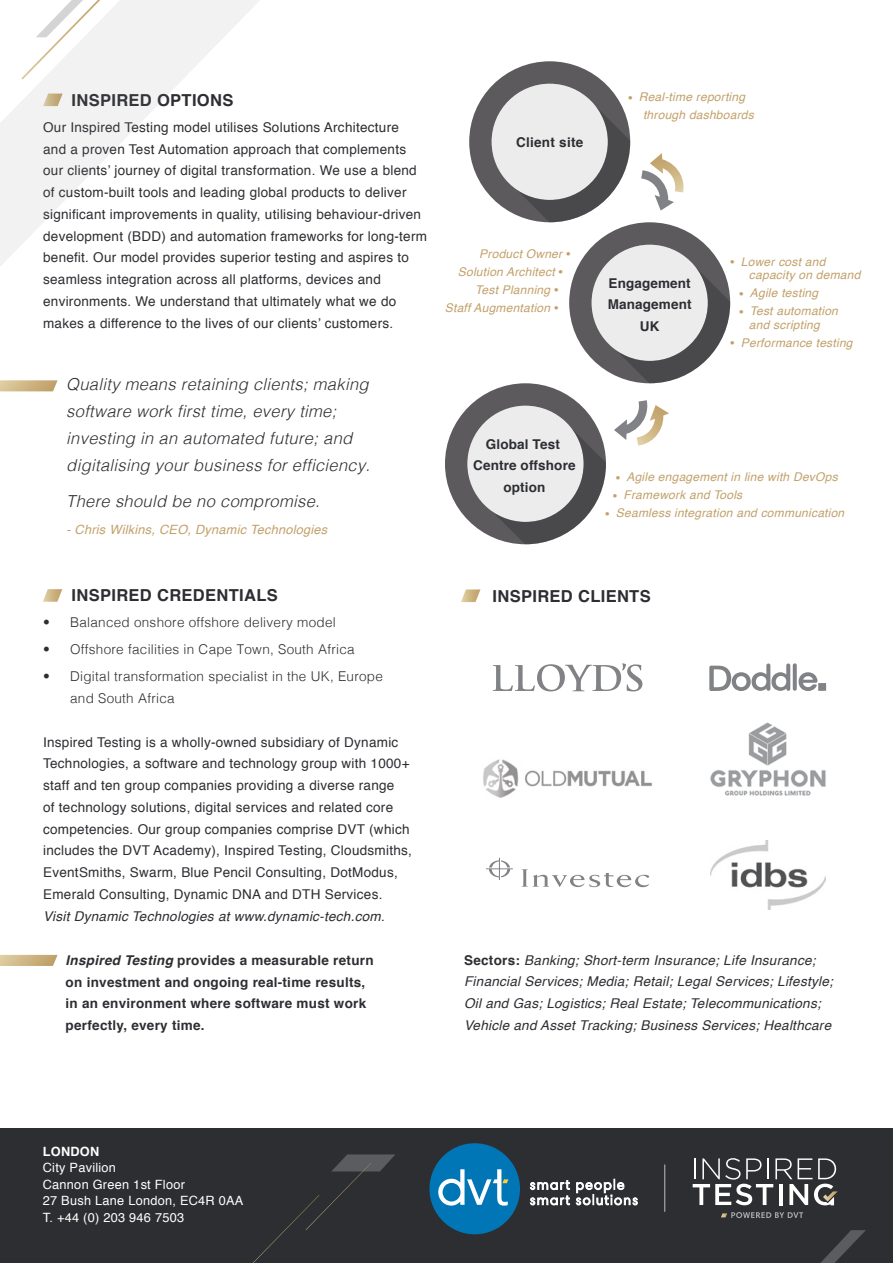
<style>
.page{position:relative;width:893px;height:1263px;background:#fff}
.page>*{position:absolute;margin:0;border:0;box-sizing:border-box;transform-origin:0 0}
.t1{font:italic 300 16.5px/27px "Helvetica";letter-spacing:.02em;color:#2d2e32}
.t2{font:700 16.5px "Helvetica";letter-spacing:.02em;color:#2d2e32}
.t3{font:13.5px/21.8px "Helvetica";letter-spacing:.02em;color:#2d2e32}
.t4{font:italic 13.5px/21.8px "Helvetica";letter-spacing:.02em;color:#2d2e32}
.t5{font:700 13.5px/21.8px "Helvetica";letter-spacing:.02em;color:#2d2e32;text-align:center}
.t6{font:300 13.5px/21.8px "Helvetica";letter-spacing:.02em;color:#2d2e32}
.t7{font:12.75px/16.5px "Helvetica";letter-spacing:.02em;color:#fff}
.t8{font:italic 12.75px "Helvetica";letter-spacing:.02em;color:#c2a16a}
.t9{font:700 12.75px "Helvetica";letter-spacing:.02em;color:#fff}
.t10{font:italic 12px/13.5px "Helvetica";letter-spacing:.02em;color:#c2a16a}
.s1{font-style:italic}
.s2{font-weight:700;font-style:normal}
</style>
<div class="page">
<svg style="left:43px;top:589px;width:19px;height:13px"></svg>
<div style="left:0;top:1128px;width:893px;height:135px;background:#2d2e31"></div>
<svg style="left:721px;top:1212px;width:82px;height:6px"></svg>
<svg style="left:693px;top:1158px;width:144px;height:47px"></svg>
<svg style="left:530px;top:1180px;width:40px;height:25px"></svg>
<svg style="left:576px;top:1179px;width:62px;height:26px"></svg>
<div style="left:429px;top:1143px;width:91px;height:91px;background:#0076b6;border-radius:50%"></div>
<svg style="left:438px;top:1169px;width:70px;height:36px"></svg>
<svg style="left:253px;top:1154px;width:142px;height:109px"></svg>
<svg style="left:820px;top:1230px;width:46px;height:33px"></svg>
<hr style="left:664px;top:1164px;width:1px;height:48px;background:#fff">
<svg style="left:461px;top:589px;width:19px;height:13px"></svg>
<svg style="left:0;top:955px;width:58px;height:11px"></svg>
<svg style="left:0;top:0;width:260px;height:266px"></svg>
<svg style="left:21px;top:0;width:88px;height:80px"></svg>
<svg style="left:493px;top:663px;width:149px;height:28px"></svg>
<img style="left:483px;top:759px;width:169px;height:39px">
<img style="left:710px;top:840px;width:115px;height:70px">
<img style="left:710px;top:722px;width:116px;height:74px">
<svg style="left:709px;top:663px;width:117px;height:28px"></svg>
<svg style="left:486px;top:858px;width:27px;height:22px"></svg>
<svg style="left:522px;top:869px;width:127px;height:18px"></svg>
<svg style="left:0;top:380px;width:58px;height:11px"></svg>
<svg style="left:445px;top:61px;width:285px;height:483px"></svg>
<p class="t2" style="left:72px;top:87px;width:163px">INSPIRED OPTIONS</p>
<p class="t3" style="left:43px;top:117px;width:385px">Our Inspired Testing model utilises Solutions Architecture<br>and a proven Test Automation approach that complements our clients’ journey of digital transformation. We use a blend of custom-built tools and leading global products to deliver significant improvements in quality, utilising behaviour-driven development (BDD) and automation frameworks for long-term benefit. Our model provides superior testing and aspires to seamless integration across all platforms, devices and environments. We understand that ultimately what we do makes a difference to the lives of our clients’ customers.</p>
<p class="t5" style="left:516px;top:131px;width:69px">Client site</p>
<p class="t10" style="left:479px;top:247px;width:93px">Product Owner ●</p>
<p class="t10" style="left:458px;top:265px;width:107px">Solution Architect ●</p>
<p class="t10" style="left:475px;top:283px;width:85px">Test Planning ●</p>
<p class="t10" style="left:445px;top:301px;width:115px">Staff Augmentation ●</p>
<p class="t1" style="left:66px;top:370px;width:305px">Quality means retaining clients; making software work first time, every time; investing in an automated future; and digitalising your business for efficiency.</p>
<p class="t1" style="left:66px;top:487px;width:255px">There should be no compromise.</p>
<p class="t8" style="left:66px;top:520px;width:263px">- Chris Wilkins, CEO, Dynamic Technologies</p>
<p class="t5" style="left:473px;top:433px;width:104px">Global Test<br>Centre offshore option</p>
<p class="t10" style="left:643px;top:88px;width:112px;line-height:18px;text-indent:-15px">● Real-time reporting through dashboards</p>
<p class="t5" style="left:608px;top:272px;width:85px">Engagement<br>Management<br>UK</p>
<p class="t10" style="left:749px;top:255px;width:113px;text-indent:-19px">● Lower cost and capacity on demand</p>
<p class="t10" style="left:739px;top:286px;width:80px">● Agile testing</p>
<p class="t10" style="left:749px;top:304px;width:91px;text-indent:-10px">● Test automation and scripting</p>
<p class="t10" style="left:730px;top:336px;width:124px">● Performance testing</p>
<p class="t10" style="left:616px;top:470px;width:223px">● Agile engagement in line with DevOps</p>
<p class="t10" style="left:613px;top:488px;width:131px">● Framework and Tools</p>
<p class="t10" style="left:605px;top:506px;width:241px">● Seamless integration and communication</p>
<p class="t2" style="left:72px;top:582px;width:208px">INSPIRED CREDENTIALS</p>
<p class="t6" style="left:43px;top:611px;width:294px">• Balanced onshore offshore delivery model</p>
<p class="t6" style="left:43px;top:638px;width:313px">• Offshore facilities in Cape Town, South Africa</p>
<p class="t6" style="left:70px;top:665px;width:314px;text-indent:-27px">• Digital transformation specialist in the UK, Europe and South Africa</p>
<p class="t3" style="left:43px;top:731px;width:370px">Inspired Testing is a wholly-owned subsidiary of Dynamic Technologies, a software and technology group with 1000+ staff and ten group companies providing a diverse range<br>of technology solutions, digital services and related core competencies. Our group companies comprise DVT (which includes the DVT Academy), Inspired Testing, Cloudsmiths, EventSmiths, Swarm, Blue Pencil Consulting, DotModus, Emerald Consulting, Dynamic DNA and DTH Services.<br><span class="s1">Visit Dynamic Technologies at www.dynamic-tech.com</span>.</p>
<p class="t5" style="left:66px;top:949px;width:309px;text-align:left"><span class="s1">Inspired Testing</span> provides a measurable return on investment and ongoing real-time results, in an environment where software must work perfectly, every time.</p>
<p class="t2" style="left:493px;top:583px;width:160px">INSPIRED CLIENTS</p>
<p class="t4" style="left:464px;top:949px;width:370px"><span class="s2">Sectors:</span> Banking; Short-term Insurance; Life Insurance; Financial Services; Media; Retail; Legal Services; Lifestyle; Oil and Gas; Logistics; Real Estate; Telecommunications; Vehicle and Asset Tracking; Business Services; Healthcare</p>
<p class="t9" style="left:43px;top:1141px;width:58px">LONDON</p>
<p class="t7" style="left:43px;top:1160px;width:202px">City Pavilion<br>Cannon Green 1st Floor<br>27 Bush Lane London, EC4R 0AA<br>T. +44 (0) 203 946 7503</p>
</div>
